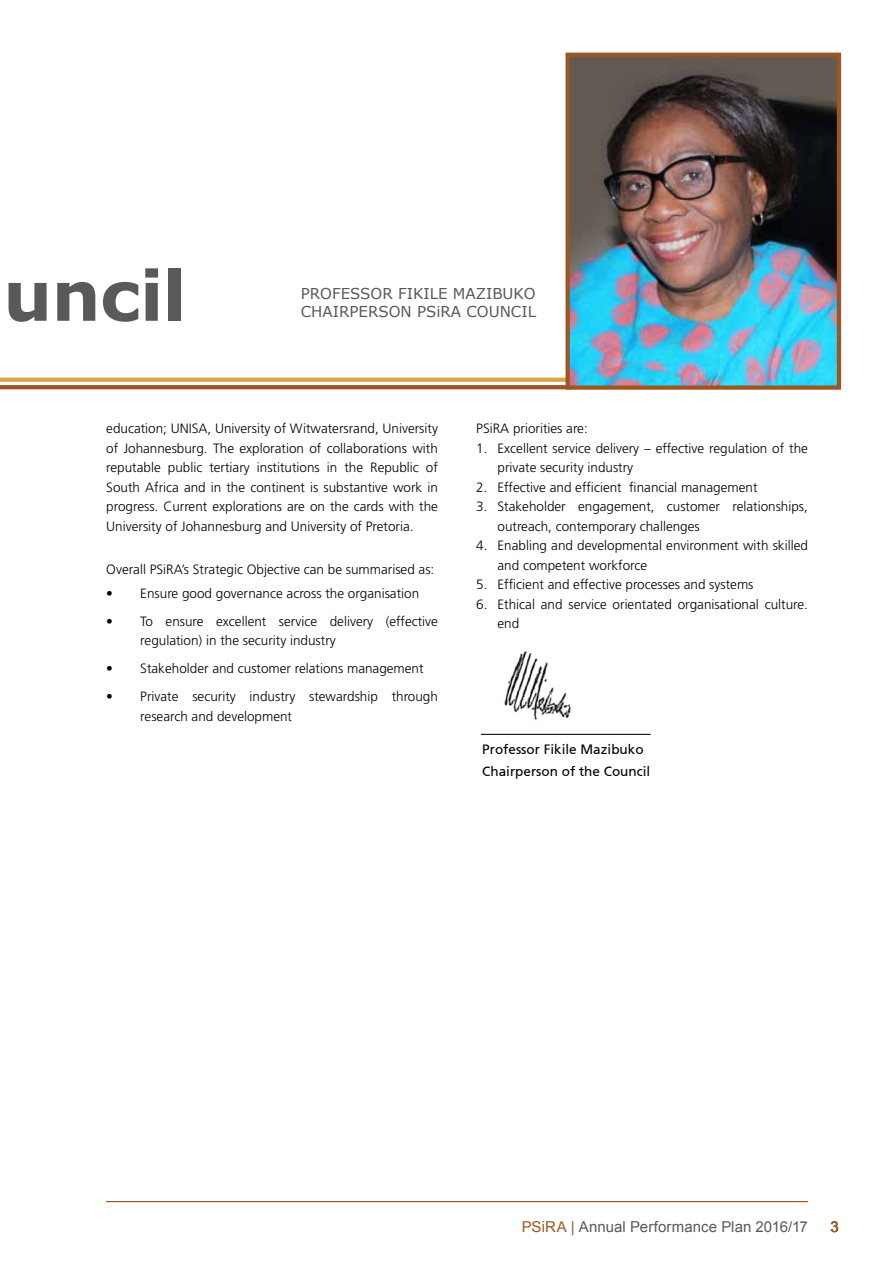
<style>
.page{position:relative;width:893px;height:1263px;background:#fff}
.page>*{position:absolute;margin:0;border:0;box-sizing:border-box;transform-origin:0 0}
.t1{font:700 69px "Verdana";letter-spacing:-.01em;color:#58595b}
.t2{font:15px/18px "Verdana";color:#58595b}
.t3{font:15px "Arial";color:#58595b}
.t4{font:15px "Arial";color:#9d5524}
.t5{font:300 13.5px/19.5px "Frutiger";color:#000}
.t6{font:13.5px/22.2px "Frutiger 55 Roman";color:#000}
.s1{color:#9d5524}
</style>
<div class="page">
<svg style="left:0;top:378px;width:566px;height:4px;fill:#d8a448"></svg>
<hr style="left:106px;top:1201px;width:702px;height:1px;background:#9d5524">
<svg style="left:0;top:385px;width:566px;height:4px;fill:#9d5524"></svg>
<img style="left:571px;top:58px;width:265px;height:327px">
<div style="left:566px;top:53px;width:275px;height:337px;border:4px solid #9d5524"></div>
<hr style="left:481px;top:734px;width:170px;height:1px;background:#000">
<img style="left:504px;top:651px;width:67px;height:70px">
<h1 class="t1" style="left:3px;top:247px;width:185px">uncil</h1>
<p class="t2" style="left:301px;top:285px;width:237px">PROFESSOR FIKILE MAZIBUKO<br>CHAIRPERSON PSiRA COUNCIL</p>
<p class="t5" style="left:106px;top:419px;width:333px;text-align:justify">education; UNISA, University of Witwatersrand, University of Johannesburg. The exploration of collaborations with reputable public tertiary institutions in the Republic of South Africa and in the continent is substantive work in progress. Current explorations are on the cards with the University of Johannesburg and University of Pretoria.</p>
<p class="t5" style="left:106px;top:560px;width:330px">Overall PSiRA’s Strategic Objective can be summarised as:</p>
<p class="t5" style="left:106px;top:583px;width:314px">• Ensure good governance across the organisation</p>
<p class="t5" style="left:140px;top:611px;width:299px;text-indent:-34px">• To ensure excellent service delivery (effective regulation) in the security industry</p>
<p class="t5" style="left:106px;top:659px;width:319px">• Stakeholder and customer relations management</p>
<p class="t5" style="left:140px;top:687px;width:299px;text-indent:-34px">• Private security industry stewardship through research and development</p>
<p class="t5" style="left:476px;top:419px;width:113px">PSiRA priorities are:</p>
<p class="t5" style="left:497px;top:438px;width:312px;text-indent:-21px">1. Excellent service delivery – effective regulation of the private security industry</p>
<p class="t5" style="left:476px;top:477px;width:283px">2. Effective and efficient financial management</p>
<p class="t5" style="left:497px;top:497px;width:312px;text-indent:-21px">3. Stakeholder engagement, customer relationships, outreach, contemporary challenges</p>
<p class="t5" style="left:497px;top:536px;width:312px;text-indent:-21px">4. Enabling and developmental environment with skilled and competent workforce</p>
<p class="t5" style="left:476px;top:575px;width:279px">5. Efficient and effective processes and systems</p>
<p class="t5" style="left:497px;top:594px;width:312px;text-indent:-21px">6. Ethical and service orientated organisational culture. end</p>
<p class="t6" style="left:482px;top:738px;width:170px">Professor Fikile Mazibuko<br>Chairperson of the Council</p>
<p class="t3" style="left:522px;top:1216px;width:288px"><span class="s1">PSiRA |</span> Annual Performance Plan 2016/17</p>
<p class="t4" style="left:831px;top:1216px;width:10px">3</p>
</div>
